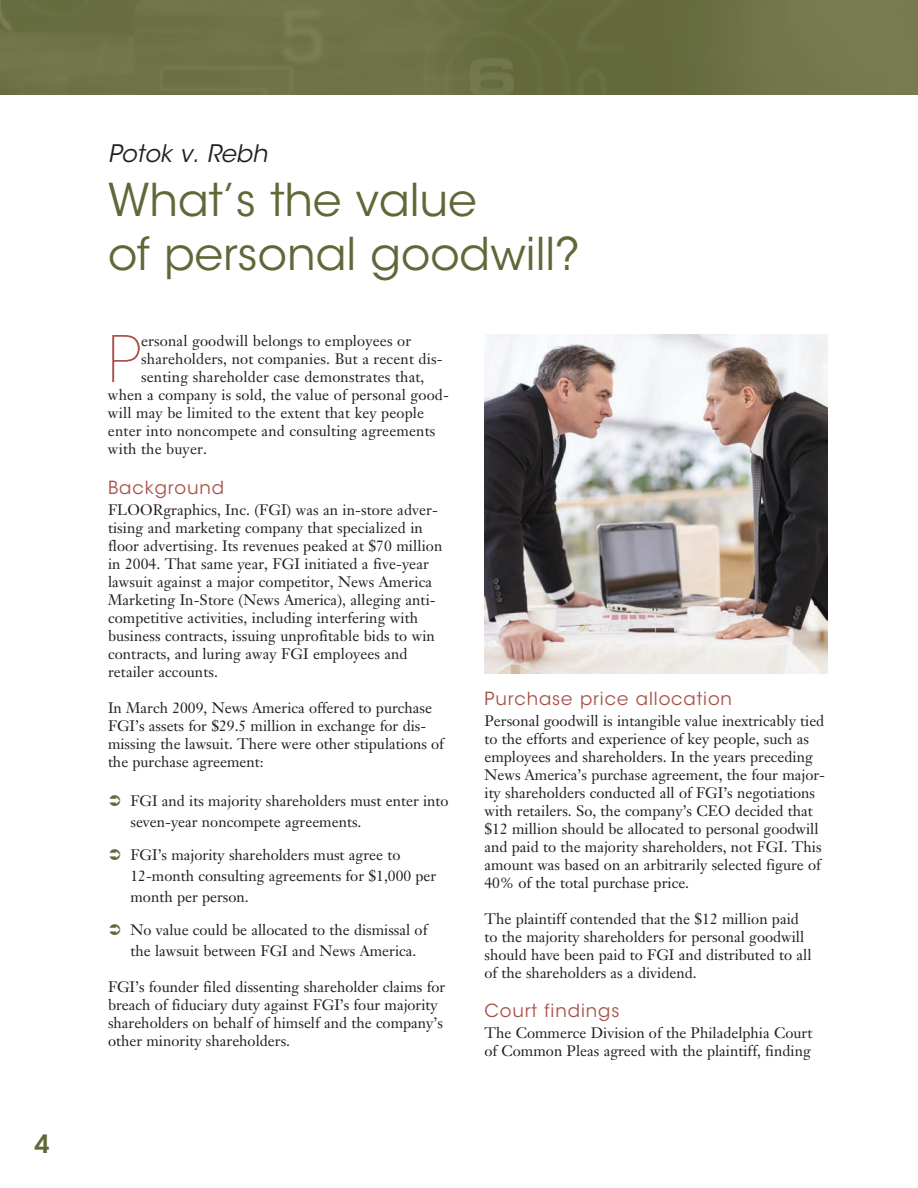
<style>
.page{position:relative;width:918px;height:1188px;background:#fff}
.page>*{position:absolute;margin:0;border:0;box-sizing:border-box;transform-origin:0 0}
.t1{font:200 63.6px "ITC Avant Garde Std";color:#a85247}
.t2{font:45px/54px "ITC Avant Garde Std";color:#616737}
.t3{font:600 25.05px "ITC Avant Garde Std";color:#616737}
.t4{font:italic 24px "ITC Avant Garde Std";color:#231f20}
.t5{font:18px "ITC Avant Garde Std";letter-spacing:.05em;color:#a85247}
.t6{font:15px/18px "Janson Text LT Std";color:#231f20}
</style>
<div class="page">
<img style="left:0;top:0;width:918px;height:94px">
<img style="left:484px;top:335px;width:344px;height:338px">
<h3 class="t3" style="left:34px;top:1128px;width:17px">4</h3>
<h3 class="t4" style="left:108px;top:139px;width:161px">Potok v. Rebh</h3>
<h2 class="t2" style="left:108px;top:173px;width:474px">What’s the value<br>of personal goodwill?</h2>
<h1 class="t1" style="left:108px;top:322px;width:34px">P</h1>
<p class="t6" style="left:141px;top:332px;width:272px">ersonal goodwill belongs to employees or</p>
<p class="t6" style="left:141px;top:350px;width:303px">shareholders, not companies. But a recent dis-</p>
<p class="t6" style="left:141px;top:368px;width:285px">senting shareholder case demonstrates that,</p>
<p class="t6" style="left:108px;top:386px;width:342px">when a company is sold, the value of personal good-</p>
<p class="t6" style="left:108px;top:404px;width:318px">will may be limited to the extent that key people</p>
<p class="t6" style="left:108px;top:422px;width:329px">enter into noncompete and consulting agreements</p>
<p class="t6" style="left:108px;top:440px;width:100px">with the buyer.</p>
<p class="t5" style="left:108px;top:476px;width:118px">Background</p>
<p class="t6" style="left:108px;top:500px;width:336px">FLOORgraphics, Inc. (FGI) was an in-store adver&shy;tising and marketing company that specialized in floor advertising. Its revenues peaked at $70 million in 2004. That same year, FGI initiated a five-year lawsuit against a major competitor, News America Marketing In-Store (News America), alleging anti&shy;competitive activities, including interfering with business contracts, issuing unprofitable bids to win contracts, and luring away FGI employees and retailer accounts.</p>
<p class="t6" style="left:108px;top:698px;width:338px">In March 2009, News America offered to purchase FGI’s assets for $29.5 million in exchange for dis&shy;missing the lawsuit. There were other stipulations of the purchase agreement:</p>
<p class="t6" style="left:130px;top:790px;width:320px;line-height:21px">FGI and its majority shareholders must enter into seven-year noncompete agreements.</p>
<p class="t6" style="left:130px;top:844px;width:307px;line-height:21px">FGI’s majority shareholders must agree to<br>12-month consulting agreements for $1,000 per month per person.</p>
<p class="t6" style="left:130px;top:919px;width:298px;line-height:21px">No value could be allocated to the dismissal of the lawsuit between FGI and News America.</p>
<p class="t6" style="left:108px;top:977px;width:339px">FGI’s founder filed dissenting shareholder claims for breach of fiduciary duty against FGI’s four majority shareholders on behalf of himself and the company’s other minority shareholders.</p>
<p class="t5" style="left:484px;top:687px;width:249px">Purchase price allocation</p>
<p class="t6" style="left:484px;top:711px;width:342px">Personal goodwill is intangible value inextricably tied to the efforts and experience of key people, such as employees and shareholders. In the years preceding News America’s purchase agreement, the four major&shy;ity shareholders conducted all of FGI’s negotiations with retailers. So, the company’s CEO decided that $12 million should be allocated to personal goodwill and paid to the majority shareholders, not FGI. This amount was based on an arbitrarily selected figure of 40% of the total purchase price.</p>
<p class="t6" style="left:484px;top:909px;width:329px">The plaintiff contended that the $12 million paid to the majority shareholders for personal goodwill should have been paid to FGI and distributed to all of the shareholders as a dividend.</p>
<p class="t5" style="left:484px;top:1000px;width:136px">Court findings</p>
<p class="t6" style="left:484px;top:1024px;width:329px">The Commerce Division of the Philadelphia Court of Common Pleas agreed with the plaintiff, finding</p>
</div>
